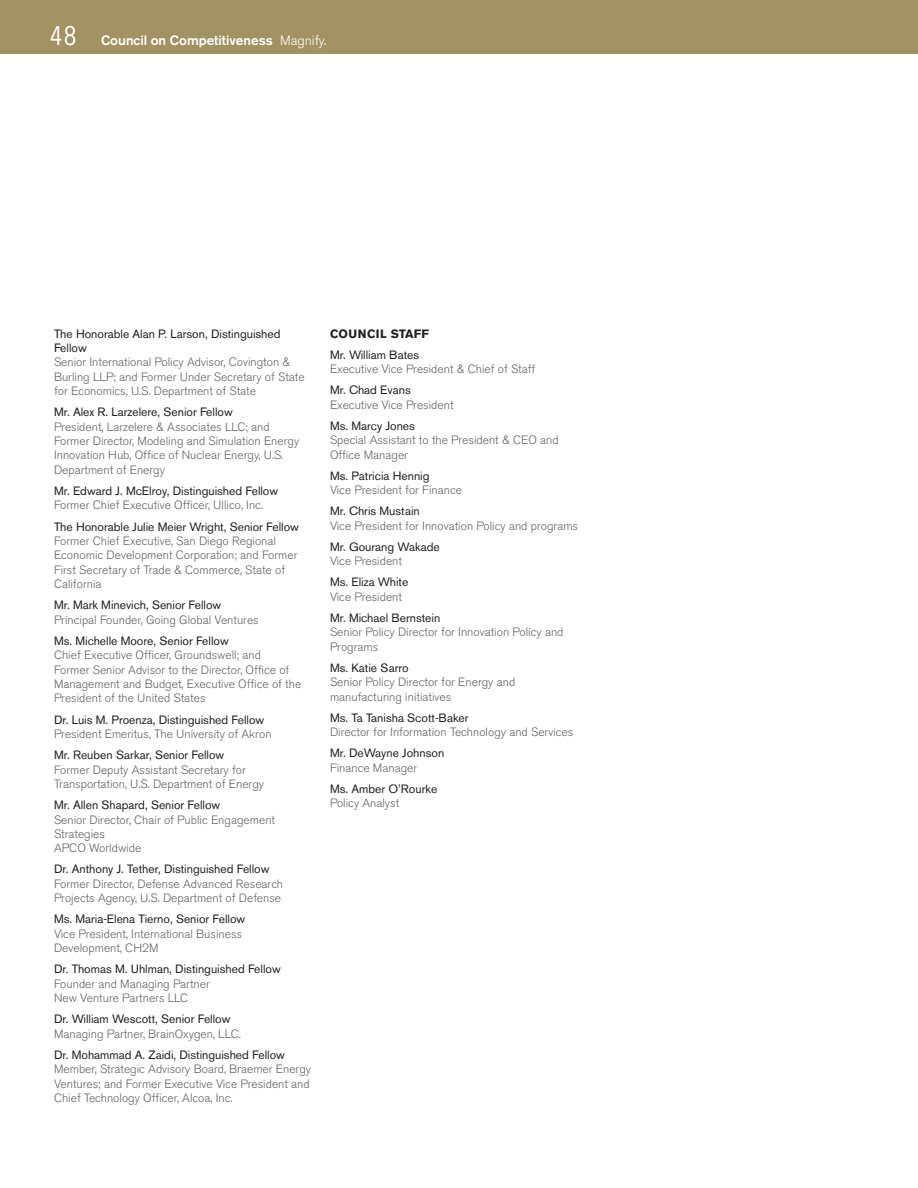
<style>
.page{position:relative;width:918px;height:1188px;background:#fff}
.page>*{position:absolute;margin:0;border:0;box-sizing:border-box;transform-origin:0 0}
.t1{font:500 13.5px "Akzidenz Grotesk BE";color:#fff}
.List_Org{font:300 12px/14.4px "Akzidenz Grotesk BE";color:#636366}
.List_names{font:12px/14.4px "Akzidenz Grotesk BE";color:#231f20}
.List_sections{font:700 12px "Akzidenz Grotesk BE";letter-spacing:.025em;color:#231f20}
.s1{font-family:"Numbers Claimcheck";font-weight:400;font-size:27px}
.s2{font-weight:300}
</style>
<div class="page">
<div style="left:0;top:0;width:918px;height:54px;background:#a29161"></div>
<p class="t1" style="left:49px;top:32px;width:279px"><span class="s1">48</span> Council on Competitiveness <span class="s2">Magnify.</span></p>
<p class="List_names" style="left:54px;top:326px;width:228px">The Honorable Alan P. Larson, Distinguished<br>Fellow</p>
<p class="List_Org" style="left:54px;top:355px;width:252px">Senior International Policy Advisor, Covington &amp;<br>Burling LLP; and Former Under Secretary of State for Economics, U.S. Department of State</p>
<p class="List_names" style="left:54px;top:405px;width:180px">Mr. Alex R. Larzelere, Senior Fellow</p>
<p class="List_Org" style="left:54px;top:420px;width:247px">President, Larzelere &amp; Associates LLC; and Former Director, Modeling and Simulation Energy Innovation Hub, Office of Nuclear Energy, U.S.<br>Department of Energy</p>
<p class="List_names" style="left:54px;top:484px;width:226px">Mr. Edward J. McElroy, Distinguished Fellow</p>
<p class="List_Org" style="left:54px;top:498px;width:211px">Former Chief Executive Officer, Ullico, Inc.</p>
<p class="List_names" style="left:54px;top:519px;width:247px">The Honorable Julie Meier Wright, Senior Fellow</p>
<p class="List_Org" style="left:54px;top:534px;width:245px">Former Chief Executive, San Diego Regional Economic Development Corporation; and Former First Secretary of Trade &amp; Commerce, State of California</p>
<p class="List_names" style="left:54px;top:598px;width:169px">Mr. Mark Minevich, Senior Fellow</p>
<p class="List_Org" style="left:54px;top:613px;width:206px">Principal Founder, Going Global Ventures</p>
<p class="List_names" style="left:54px;top:633px;width:176px">Ms. Michelle Moore, Senior Fellow</p>
<p class="List_Org" style="left:54px;top:648px;width:249px">Chief Executive Officer, Groundswell; and<br>Former Senior Advisor to the Director, Office of Management and Budget, Executive Office of the President of the United States</p>
<p class="List_names" style="left:54px;top:712px;width:212px">Dr. Luis M. Proenza, Distinguished Fellow</p>
<p class="List_Org" style="left:54px;top:727px;width:219px">President Emeritus, The University of Akron</p>
<p class="List_names" style="left:54px;top:748px;width:172px">Mr. Reuben Sarkar, Senior Fellow</p>
<p class="List_Org" style="left:54px;top:762px;width:212px">Former Deputy Assistant Secretary for<br>Transportation, U.S. Department of Energy</p>
<p class="List_names" style="left:54px;top:798px;width:168px">Mr. Allen Shapard, Senior Fellow</p>
<p class="List_Org" style="left:54px;top:812px;width:223px">Senior Director, Chair of Public Engagement<br>Strategies</p>
<p class="List_Org" style="left:54px;top:841px;width:89px">APCO Worldwide</p>
<p class="List_names" style="left:54px;top:862px;width:217px">Dr. Anthony J. Tether, Distinguished Fellow</p>
<p class="List_Org" style="left:54px;top:877px;width:231px">Former Director, Defense Advanced Research<br>Projects Agency, U.S. Department of Defense</p>
<p class="List_names" style="left:54px;top:912px;width:193px">Ms. Maria-Elena Tierno, Senior Fellow</p>
<p class="List_Org" style="left:54px;top:927px;width:190px">Vice President, International Business<br>Development, CH2M</p>
<p class="List_names" style="left:54px;top:962px;width:228px">Dr. Thomas M. Uhlman, Distinguished Fellow</p>
<p class="List_Org" style="left:54px;top:977px;width:157px">Founder and Managing Partner</p>
<p class="List_Org" style="left:54px;top:991px;width:136px">New Venture Partners LLC</p>
<p class="List_names" style="left:54px;top:1012px;width:178px">Dr. William Wescott, Senior Fellow</p>
<p class="List_Org" style="left:54px;top:1027px;width:188px">Managing Partner, BrainOxygen, LLC.</p>
<p class="List_names" style="left:54px;top:1047px;width:232px">Dr. Mohammad A. Zaidi, Distinguished Fellow</p>
<p class="List_Org" style="left:54px;top:1062px;width:259px;text-align:justify">Member, Strategic Advisory Board, Braemer Energy Ventures; and Former Executive Vice President and Chief Technology Officer, Alcoa, Inc.</p>
<p class="List_sections" style="left:330px;top:326px;width:101px">COUNCIL STAFF</p>
<p class="List_names" style="left:330px;top:347px;width:91px">Mr. William Bates</p>
<p class="List_Org" style="left:330px;top:362px;width:207px">Executive Vice President &amp; Chief of Staff</p>
<p class="List_names" style="left:330px;top:383px;width:82px">Mr. Chad Evans</p>
<p class="List_Org" style="left:330px;top:397px;width:125px">Executive Vice President</p>
<p class="List_names" style="left:330px;top:418px;width:86px">Ms. Marcy Jones</p>
<p class="List_Org" style="left:330px;top:433px;width:230px">Special Assistant to the President &amp; CEO and<br>Office Manager</p>
<p class="List_names" style="left:330px;top:468px;width:101px">Ms. Patricia Hennig</p>
<p class="List_Org" style="left:330px;top:483px;width:134px">Vice President for Finance</p>
<p class="List_names" style="left:330px;top:504px;width:91px">Mr. Chris Mustain</p>
<p class="List_Org" style="left:330px;top:519px;width:250px">Vice President for Innovation Policy and programs</p>
<p class="List_names" style="left:330px;top:539px;width:111px">Mr. Gourang Wakade</p>
<p class="List_Org" style="left:330px;top:554px;width:74px">Vice President</p>
<p class="List_names" style="left:330px;top:575px;width:80px">Ms. Eliza White</p>
<p class="List_Org" style="left:330px;top:590px;width:74px">Vice President</p>
<p class="List_names" style="left:330px;top:611px;width:112px">Mr. Michael Bernstein</p>
<p class="List_Org" style="left:330px;top:625px;width:235px">Senior Policy Director for Innovation Policy and<br>Programs</p>
<p class="List_names" style="left:330px;top:660px;width:80px">Ms. Katie Sarro</p>
<p class="List_Org" style="left:330px;top:675px;width:187px">Senior Policy Director for Energy and manufacturing initiatives</p>
<p class="List_names" style="left:330px;top:710px;width:140px">Ms. Ta Tanisha Scott-Baker</p>
<p class="List_Org" style="left:330px;top:725px;width:245px">Director for Information Technology and Services</p>
<p class="List_names" style="left:330px;top:746px;width:116px">Mr. DeWayne Johnson</p>
<p class="List_Org" style="left:330px;top:761px;width:89px">Finance Manager</p>
<p class="List_names" style="left:330px;top:782px;width:109px">Ms. Amber O’Rourke</p>
<p class="List_Org" style="left:330px;top:796px;width:71px">Policy Analyst</p>
</div>
